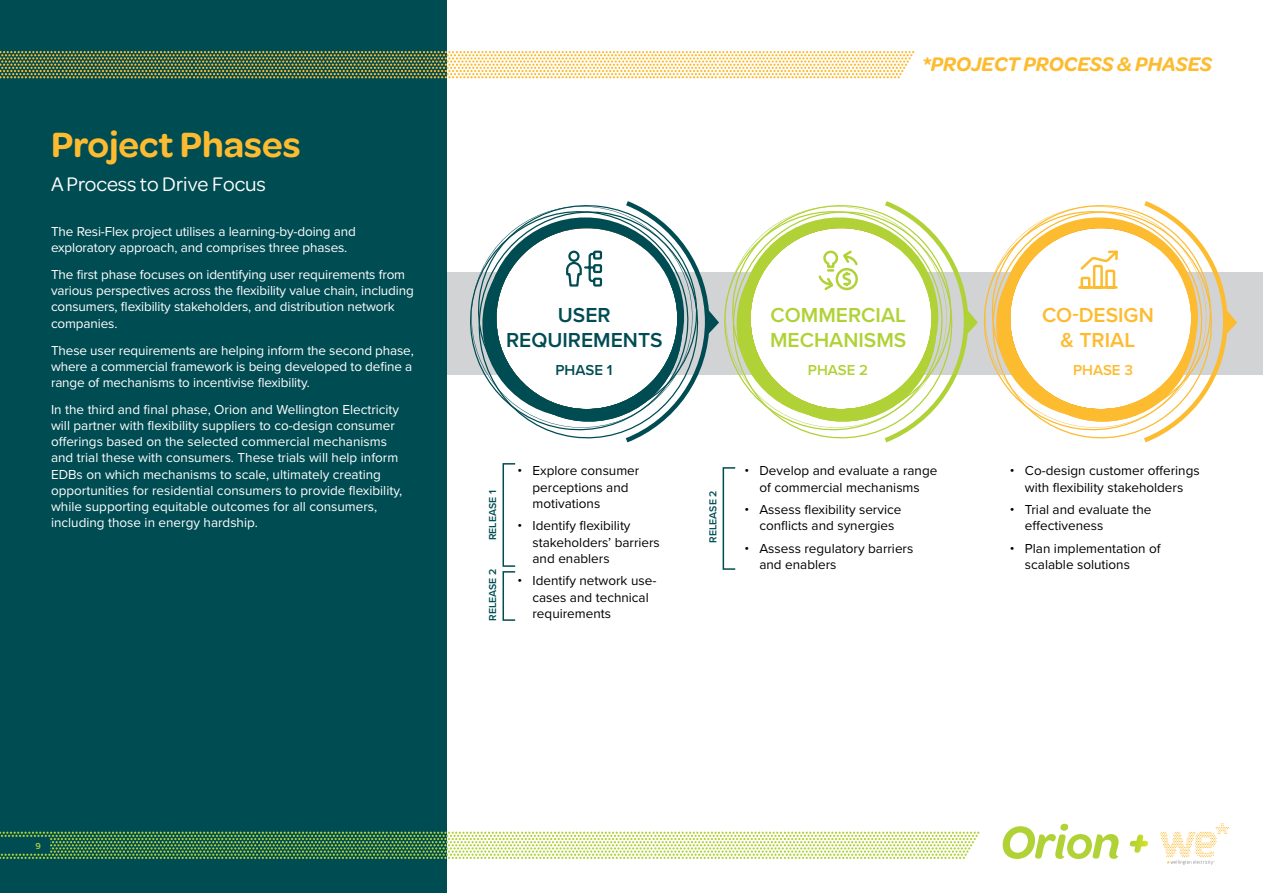
<style>
.page{position:relative;width:1263px;height:893px;background:#fff}
.page>*{position:absolute;margin:0;border:0;box-sizing:border-box;transform-origin:0 0}
.t1{font:600 37.5px "Omnes";color:#fdbb30}
.t2{font:italic 900 34.5px "Omnes";color:#fff}
.t3{font:italic 600 21px "Omnes";color:#fdbb30}
.t4{font:21px "Omnes";color:#fff}
.t5{font:600 21px/25.2px "Proxima Nova";color:#b0d236}
.t6{font:600 21px/25.2px "Proxima Nova";color:#004c53;text-align:center}
.t7{font:600 21px/25.2px "Proxima Nova";color:#fdbb30;text-align:center}
.t8{font:600 15px "Proxima Nova";color:#004c53}
.t9{font:600 15px "Proxima Nova";color:#b0d236}
.t10{font:600 15px "Proxima Nova";color:#fdbb30}
.t11{font:13.5px/16.2px "Proxima Nova";color:#fff}
.t12{font:13.5px/16.2px "Proxima Nova";color:#000}
.t13{font:600 10.5px "Proxima Nova";color:#004c53}
.t14{font:600 9px "Proxima Nova";color:#b0d236}
</style>
<div class="page">
<div style="left:0;top:273px;width:1263px;height:102px;background:#d1d3d5"></div>
<div style="left:0;top:0;width:446px;height:893px;background:#004c53"></div>
<svg style="left:0;top:832px;width:979px;height:27px"></svg>
<svg style="left:1160px;top:823px;width:69px;height:42px"></svg>
<svg style="left:1003px;top:824px;width:116px;height:35px"></svg>
<div style="left:0;top:837px;width:49px;height:16px;background:#004c53"></div>
<svg style="left:471px;top:201px;width:246px;height:242px"></svg>
<svg style="left:725px;top:201px;width:252px;height:242px"></svg>
<svg style="left:985px;top:201px;width:252px;height:242px"></svg>
<div style="left:502px;top:463px;width:14px;height:104px;border:2px solid #004c53"></div>
<div style="left:502px;top:571px;width:14px;height:50px;border:2px solid #004c53"></div>
<div style="left:723px;top:467px;width:13px;height:103px;border:2px solid #004c53"></div>
<svg style="left:0;top:51px;width:914px;height:27px"></svg>
<h1 class="t1" style="left:51px;top:118px;width:251px">Project Phases</h1>
<h3 class="t4" style="left:51px;top:170px;width:216px">A Process to Drive Focus</h3>
<p class="t11" style="left:51px;top:223px;width:306px">The Resi-Flex project utilises a learning-by-doing and exploratory approach, and comprises three phases.</p>
<p class="t11" style="left:51px;top:266px;width:364px">The first phase focuses on identifying user requirements from various perspectives across the flexibility value chain, including consumers, flexibility stakeholders, and distribution network companies.</p>
<p class="t11" style="left:51px;top:341px;width:364px;text-align:justify">These user requirements are helping inform the second phase, where a commercial framework is being developed to define a range of mechanisms to incentivise flexibility.</p>
<p class="t11" style="left:51px;top:401px;width:353px">In the third and final phase, Orion and Wellington Electricity will partner with flexibility suppliers to co-design consumer offerings based on the selected commercial mechanisms and trial these with consumers. These trials will help inform EDBs on which mechanisms to scale, ultimately creating opportunities for residential consumers to provide flexibility, while supporting equitable outcomes for all consumers, including those in energy hardship.</p>
<h3 class="t3" style="left:922px;top:50px;width:291px">*PROJECT PROCESS &amp; PHASES</h3>
<h3 class="t6" style="left:506px;top:302px;width:158px">USER<br>REQUIREMENTS</h3>
<h3 class="t5" style="left:770px;top:302px;width:138px">COMMERCIAL<br>MECHANISMS</h3>
<h3 class="t7" style="left:1042px;top:302px;width:113px">CO-DESIGN &amp; TRIAL</h3>
<p class="t8" style="left:555px;top:359px;width:59px">PHASE 1</p>
<p class="t9" style="left:808px;top:359px;width:62px">PHASE 2</p>
<p class="t10" style="left:1073px;top:359px;width:61px">PHASE 3</p>
<p class="t13" style="left:485px;top:540px;width:52px;rotate:-90deg">RELEASE 1</p>
<p class="t13" style="left:485px;top:621px;width:54px;rotate:-90deg">RELEASE 2</p>
<p class="t12" style="left:532px;top:462px;width:108px;text-indent:-15px">• Explore consumer perceptions and motivations</p>
<p class="t12" style="left:532px;top:517px;width:129px;text-indent:-15px">• Identify flexibility stakeholders’ barriers and enablers</p>
<p class="t12" style="left:532px;top:572px;width:125px;text-indent:-15px">• Identify network use&shy;cases and technical requirements</p>
<p class="t13" style="left:705px;top:543px;width:54px;rotate:-90deg">RELEASE 2</p>
<p class="t12" style="left:744px;top:462px;width:194px;text-align:center">• Develop and evaluate a range of commercial mechanisms</p>
<p class="t12" style="left:744px;top:501px;width:158px;text-align:center">• Assess flexibility service conflicts and synergies</p>
<p class="t12" style="left:759px;top:540px;width:155px;text-indent:-15px">• Assess regulatory barriers and enablers</p>
<p class="t12" style="left:1010px;top:462px;width:191px;text-align:center">• Co-design customer offerings with flexibility stakeholders</p>
<p class="t12" style="left:1025px;top:501px;width:128px;text-indent:-15px">• Trial and evaluate the effectiveness</p>
<p class="t12" style="left:1025px;top:540px;width:137px;text-indent:-15px">• Plan implementation of scalable solutions</p>
<p class="t14" style="left:35px;top:839px;width:7px">9</p>
<h2 class="t2" style="left:1129px;top:818px;width:21px">+</h2>
</div>
